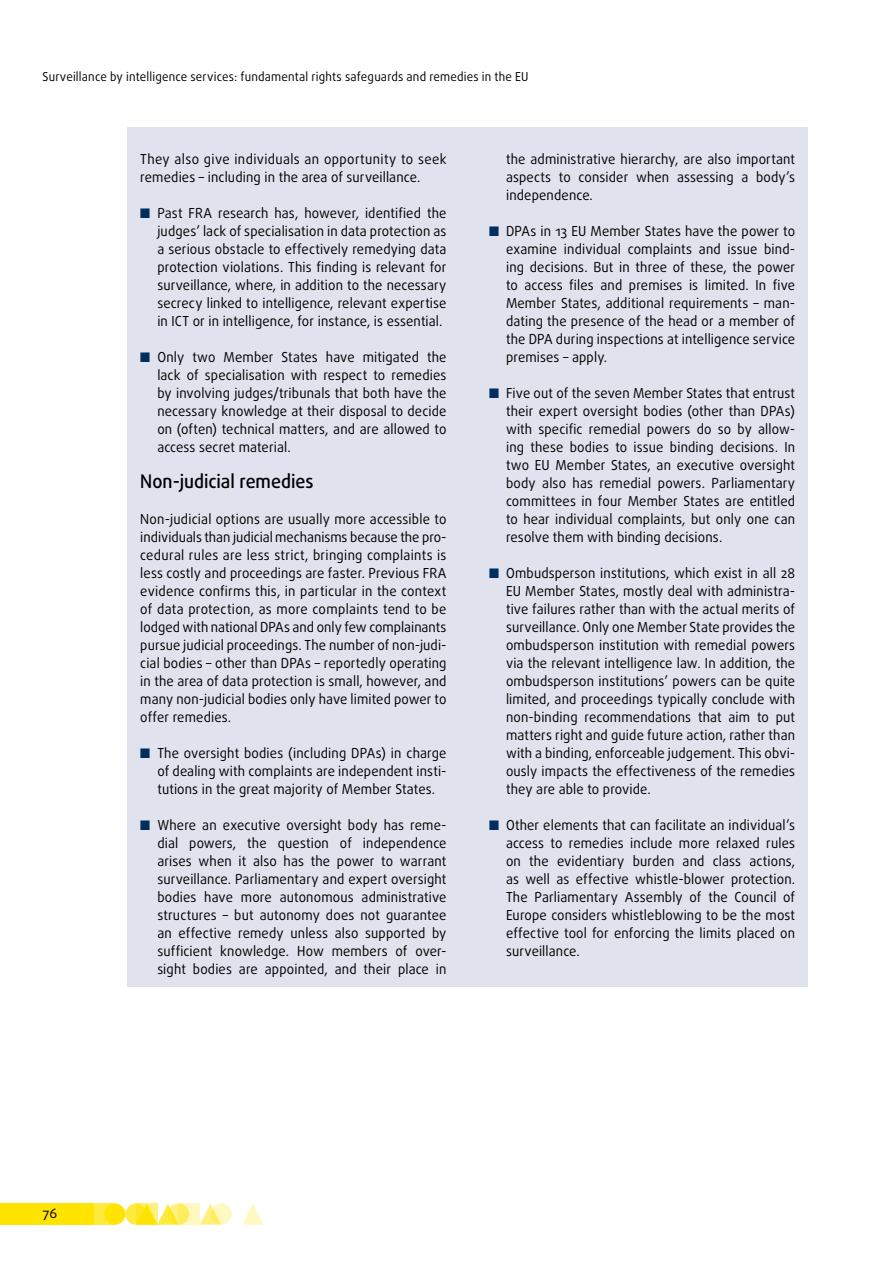
<style>
.page{position:relative;width:893px;height:1263px;background:#fff}
.page>*{position:absolute;margin:0;border:0;box-sizing:border-box;transform-origin:0 0}
.title_1_1_1_notoc{font:500 18.75px "Daxline Pro";color:#000;scale:.95 1}
.body{font:13.8px/18px "Daxline Pro";letter-spacing:.015em;color:#000;text-align:justify;scale:.95 1}
.t1{font:13.5px "Daxline Pro";color:#000}
.t2{font:12.3px "Daxline Pro";letter-spacing:.015em;color:#000;scale:.95 1}
.s1{color:#002e5f}
</style>
<div class="page">
<svg style="left:125px;top:1203px;width:22px;height:22px"></svg>
<div style="left:94px;top:1203px;width:21px;height:22px;background:#ffea40"></div>
<div style="left:0;top:1203px;width:94px;height:22px;background:#ffe400"></div>
<svg style="left:200px;top:1203px;width:18px;height:22px"></svg>
<svg style="left:242px;top:1204px;width:21px;height:21px"></svg>
<div style="left:104px;top:1203px;width:21px;height:22px;background:#ffe400;border-radius:50%"></div>
<svg style="left:157px;top:1203px;width:18px;height:22px"></svg>
<svg style="left:168px;top:1203px;width:21px;height:22px"></svg>
<svg style="left:210px;top:1203px;width:22px;height:22px"></svg>
<svg style="left:136px;top:1203px;width:21px;height:22px"></svg>
<svg style="left:179px;top:1203px;width:21px;height:22px"></svg>
<div style="left:128px;top:128px;width:680px;height:859px;background:#e0e2ee"></div>
<p class="t2" style="left:43px;top:68px;width:513px">Surveillance by intelligence services: fundamental rights safeguards and remedies in the EU</p>
<p class="body" style="left:140px;top:150px;width:324px">They also give individuals an opportunity to seek remedies – including in the area of surveillance.</p>
<p class="body" style="left:157px;top:204px;width:306px;text-indent:-17px"><span class="s1">■</span> Past FRA research has, however, identified the judges’ lack of specialisation in data protection as a serious obstacle to effectively remedying data protection violations. This finding is relevant for surveillance, where, in addition to the necessary secrecy linked to intelligence, relevant expertise in ICT or in intelligence, for instance, is essential.</p>
<p class="body" style="left:157px;top:348px;width:306px;text-indent:-17px"><span class="s1">■</span> Only two Member States have mitigated the lack of specialisation with respect to remedies by involving judges/tribunals that both have the necessary knowledge at their disposal to decide on (often) technical matters, and are allowed to access secret material.</p>
<p class="title_1_1_1_notoc" style="left:140px;top:468px;width:184px">Non-judicial remedies</p>
<p class="body" style="left:140px;top:510px;width:324px">Non-judicial options are usually more accessible to individuals than judicial mechanisms because the pro&shy;cedural rules are less strict, bringing complaints is less costly and proceedings are faster. Previous FRA evidence confirms this, in particular in the context of data protection, as more complaints tend to be lodged with national DPAs and only few complainants pursue judicial proceedings. The number of non‑judi&shy;cial bodies – other than DPAs – reportedly operating in the area of data protection is small, however, and many non‑judicial bodies only have limited power to offer remedies.</p>
<p class="body" style="left:157px;top:744px;width:306px;text-indent:-17px"><span class="s1">■</span> The oversight bodies (including DPAs) in charge of dealing with complaints are independent insti&shy;tutions in the great majority of Member States.</p>
<p class="body" style="left:157px;top:816px;width:306px;text-indent:-17px"><span class="s1">■</span> Where an executive oversight body has reme&shy;dial powers, the question of independence arises when it also has the power to warrant surveillance. Parliamentary and expert oversight bodies have more autonomous administrative structures – but autonomy does not guarantee an effective remedy unless also supported by sufficient knowledge. How members of over&shy;sight bodies are appointed, and their place in</p>
<p class="body" style="left:506px;top:150px;width:306px">the administrative hierarchy, are also important aspects to consider when assessing a body’s independence.</p>
<p class="body" style="left:506px;top:222px;width:306px;text-indent:-17px"><span class="s1">■</span> DPAs in 13 EU Member States have the power to examine individual complaints and issue bind&shy;ing decisions. But in three of these, the power to access files and premises is limited. In five Member States, additional requirements – man&shy;dating the presence of the head or a member of the DPA during inspections at intelligence service premises – apply.</p>
<p class="body" style="left:506px;top:384px;width:306px;text-indent:-17px"><span class="s1">■</span> Five out of the seven Member States that entrust their expert oversight bodies (other than DPAs) with specific remedial powers do so by allow&shy;ing these bodies to issue binding decisions. In two EU Member States, an executive oversight body also has remedial powers. Parliamentary committees in four Member States are entitled to hear individual complaints, but only one can resolve them with binding decisions.</p>
<p class="body" style="left:506px;top:564px;width:306px;text-indent:-17px"><span class="s1">■</span> Ombudsperson institutions, which exist in all 28<br>EU Member States, mostly deal with administra&shy;tive failures rather than with the actual merits of surveillance. Only one Member State provides the ombudsperson institution with remedial powers via the relevant intelligence law. In addition, the ombudsperson institutions’ powers can be quite limited, and proceedings typically conclude with non-binding recommendations that aim to put matters right and guide future action, rather than with a binding, enforceable judgement. This obvi&shy;ously impacts the effectiveness of the remedies they are able to provide.</p>
<p class="body" style="left:506px;top:816px;width:306px;text-indent:-17px"><span class="s1">■</span> Other elements that can facilitate an individual’s access to remedies include more relaxed rules on the evidentiary burden and class actions, as well as effective whistle-blower protection.<br>The Parliamentary Assembly of the Council of Europe considers whistleblowing to be the most effective tool for enforcing the limits placed on surveillance.</p>
<p class="t1" style="left:43px;top:1204px;width:16px">76</p>
</div>
